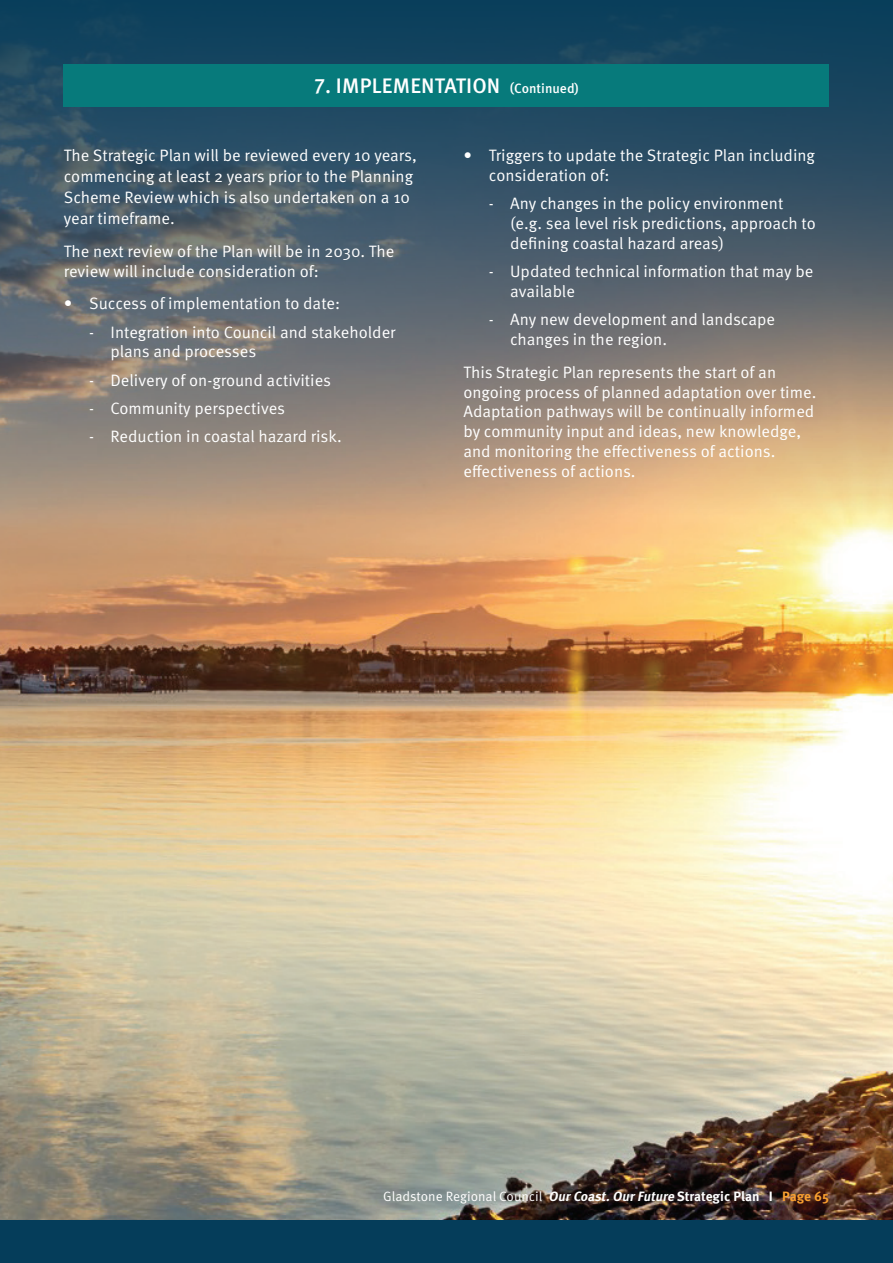
<style>
.page{position:relative;width:893px;height:1263px;background:#fff}
.page>*{position:absolute;margin:0;border:0;box-sizing:border-box;transform-origin:0 0}
.t1{font:500 21px "Meta Pro";letter-spacing:.01em;color:#fff}
.t2{font:16.5px/19.8px "Meta Pro";color:#fff}
.t3{font:13.5px "Meta Pro";letter-spacing:-.005em;color:#fff}
.s1{font-size:13.5px}
.s2{font-weight:700;font-style:italic}
.s3{font-weight:700}
.s4{font-weight:700;color:#f9a030}
</style>
<div class="page">
<img style="left:0;top:517px;width:893px;height:703px">
<svg style="left:0;top:0;width:893px;height:517px;background:#616b6f"></svg>
<div style="left:0;top:1220px;width:893px;height:43px;background:#053d5a"></div>
<div style="left:64px;top:64px;width:765px;height:42px;background:#077a7b"></div>
<p class="t1" style="left:314px;top:72px;width:266px">7. IMPLEMENTATION <span class="s1">(Continued)</span></p>
<p class="t2" style="left:64px;top:146px;width:355px;line-height:21px">The Strategic Plan will be reviewed every 10 years, commencing at least 2 years prior to the Planning Scheme Review which is also undertaken on a 10 year timeframe.</p>
<p class="t2" style="left:64px;top:242px;width:332px">The next review of the Plan will be in 2030. The review will include consideration of:</p>
<p class="t2" style="left:64px;top:294px;width:278px">• Success of implementation to date:</p>
<p class="t2" style="left:111px;top:322px;width:287px;text-indent:-21px">- Integration into Council and stakeholder plans and processes</p>
<p class="t2" style="left:89px;top:370px;width:243px">- Delivery of on-ground activities</p>
<p class="t2" style="left:89px;top:399px;width:197px">- Community perspectives</p>
<p class="t2" style="left:89px;top:427px;width:254px">- Reduction in coastal hazard risk.</p>
<p class="t2" style="left:489px;top:146px;width:328px;text-indent:-26px">• Triggers to update the Strategic Plan including consideration of:</p>
<p class="t2" style="left:510px;top:194px;width:307px;text-indent:-21px">- Any changes in the policy environment (e.g. sea level risk predictions, approach to defining coastal hazard areas)</p>
<p class="t2" style="left:510px;top:262px;width:305px;text-indent:-21px">- Updated technical information that may be available</p>
<p class="t2" style="left:510px;top:310px;width:266px;text-indent:-21px">- Any new development and landscape changes in the region.</p>
<p class="t2" style="left:463px;top:363px;width:354px">This Strategic Plan represents the start of an ongoing process of planned adaptation over time.<br>Adaptation pathways will be continually informed by community input and ideas, new knowledge, and monitoring the effectiveness of actions. effectiveness of actions.</p>
<p class="t3" style="left:383px;top:1188px;width:447px">Gladstone Regional Council <span class="s2">OurCoast.OurFuture</span> <span class="s3">Strategic Plan I</span> <span class="s4">Page 65</span></p>
</div>
